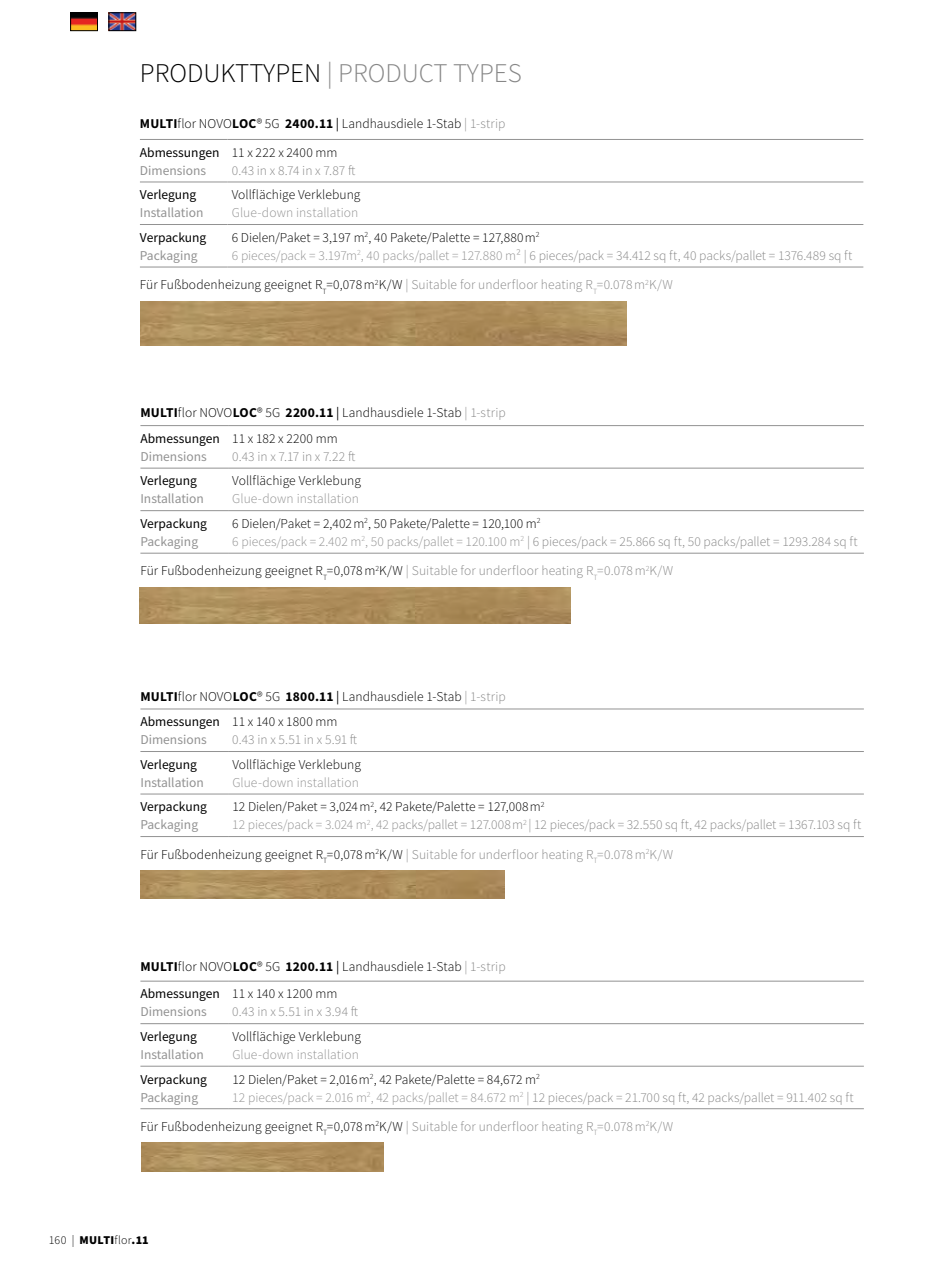
<style>
.page{position:relative;width:949px;height:1263px;background:#fff}
.page>*{position:absolute;margin:0;border:0;box-sizing:border-box;transform-origin:0 0}
.t1{font:300 27px "Source Sans Pro";color:#878787}
.t2{font:300 13.5px/18px "Source Sans Pro";color:#878787}
.t3{font:300 13.5px "Source Sans Pro";letter-spacing:.005em;color:#000}
.t4{font:13.5px "Source Sans Pro";color:#929292}
.t5{font:13.5px "Source Sans Pro";color:#000}
.t6{font:300 13.5px "Source Sans Pro";letter-spacing:.005em;color:#929292}
.t7{font:300 13.5px "Source Sans Pro";letter-spacing:.025em;color:#000}
.t8{font:300 12px "Source Sans Pro";letter-spacing:.02em;color:#000}
.s1{color:#000}
.s2{font-weight:700}
.s3{font-weight:400}
.s4{color:#878787}
.s5{color:#929292}
.s6{font-weight:900}
</style>
<div class="page">
<hr style="left:140px;top:139px;width:87px;height:1px;background:#929292">
<hr style="left:227px;top:139px;width:636px;height:1px;background:#929292">
<hr style="left:140px;top:182px;width:87px;height:1px;background:#929292">
<hr style="left:227px;top:182px;width:636px;height:1px;background:#929292">
<hr style="left:140px;top:224px;width:87px;height:1px;background:#929292">
<hr style="left:227px;top:224px;width:636px;height:1px;background:#929292">
<hr style="left:140px;top:267px;width:87px;height:1px;background:#929292">
<hr style="left:227px;top:267px;width:636px;height:1px;background:#929292">
<hr style="left:140px;top:425px;width:88px;height:1px;background:#929292">
<hr style="left:228px;top:425px;width:635px;height:1px;background:#929292">
<hr style="left:140px;top:468px;width:88px;height:1px;background:#929292">
<hr style="left:228px;top:468px;width:635px;height:1px;background:#929292">
<hr style="left:140px;top:510px;width:88px;height:1px;background:#929292">
<hr style="left:228px;top:510px;width:635px;height:1px;background:#929292">
<hr style="left:140px;top:553px;width:88px;height:1px;background:#929292">
<hr style="left:228px;top:553px;width:635px;height:1px;background:#929292">
<hr style="left:140px;top:709px;width:88px;height:1px;background:#929292">
<hr style="left:140px;top:751px;width:88px;height:1px;background:#929292">
<hr style="left:140px;top:794px;width:88px;height:1px;background:#929292">
<hr style="left:140px;top:836px;width:88px;height:1px;background:#929292">
<hr style="left:228px;top:836px;width:635px;height:1px;background:#929292">
<hr style="left:228px;top:709px;width:635px;height:1px;background:#929292">
<hr style="left:228px;top:751px;width:635px;height:1px;background:#929292">
<hr style="left:228px;top:794px;width:635px;height:1px;background:#929292">
<hr style="left:140px;top:981px;width:88px;height:1px;background:#929292">
<hr style="left:228px;top:981px;width:635px;height:1px;background:#929292">
<hr style="left:140px;top:1023px;width:88px;height:1px;background:#929292">
<hr style="left:228px;top:1023px;width:635px;height:1px;background:#929292">
<hr style="left:140px;top:1066px;width:88px;height:1px;background:#929292">
<hr style="left:228px;top:1066px;width:635px;height:1px;background:#929292">
<hr style="left:140px;top:1108px;width:88px;height:1px;background:#929292">
<hr style="left:228px;top:1108px;width:635px;height:1px;background:#929292">
<img style="left:72px;top:15px;width:24px;height:14px">
<div style="left:70px;top:13px;width:28px;height:18px;border:1px solid #000"></div>
<img style="left:111px;top:15px;width:23px;height:14px">
<div style="left:109px;top:13px;width:27px;height:18px;border:1px solid #000"></div>
<img style="left:140px;top:588px;width:430px;height:35px">
<img style="left:140px;top:301px;width:486px;height:45px">
<img style="left:140px;top:870px;width:364px;height:29px">
<img style="left:141px;top:1143px;width:242px;height:28px">
<h1 class="t1" style="left:140px;top:57px;width:383px"><span class="s1">PRODUKTTYPEN</span> | PRODUCT TYPES</h1>
<p class="t3" style="left:140px;top:116px;width:367px"><span class="s2">MULTI</span>flor NOVO<span class="s2">LOC</span>® 5G <span class="s2">2400.11</span> <span class="s3">|</span> Landhausdiele 1-Stab <span class="s4">| 1-strip</span></p>
<p class="t5" style="left:140px;top:144px;width:81px">Abmessungen</p>
<p class="t4" style="left:140px;top:162px;width:68px">Dimensions</p>
<p class="t5" style="left:140px;top:186px;width:58px">Verlegung</p>
<p class="t4" style="left:140px;top:204px;width:65px">Installation</p>
<p class="t7" style="left:232px;top:144px;width:107px">11 x 222 x 2400 mm</p>
<p class="t2" style="left:232px;top:161px;width:125px">0.43 in x 8.74 in x 7.87 ft</p>
<p class="t3" style="left:232px;top:187px;width:130px">Vollflächige Verklebung</p>
<p class="t6" style="left:232px;top:205px;width:128px">Glue-down installation</p>
<p class="t2" style="left:232px;top:228px;width:622px"><span class="s1">6 Dielen/Paket = 3,197 m</span><sup>2</sup><span class="s1">, 40 Pakete/Palette = 127,880m</span><sup>2<br></sup><span class="s5">6 pieces/pack = 3.197m</span><sup>2</sup><span class="s5">, 40 packs/pallet = 127.880 m²</span> | 6 pieces/pack = 34.412 sq ft, 40 packs/pallet = 1376.489 sq ft</p>
<p class="t2" style="left:140px;top:276px;width:534px"><span class="s1">Für Fußbodenheizung geeignet R</span><sub>T</sub><span class="s1">=0,078m</span><sup>2</sup><span class="s1">K/W</span> | Suitable for underfloor heating R<sub>T</sub>=0.078m<sup>2</sup>K/W</p>
<p class="t5" style="left:140px;top:229px;width:68px">Verpackung</p>
<p class="t4" style="left:140px;top:247px;width:59px">Packaging</p>
<p class="t3" style="left:140px;top:404px;width:367px"><span class="s2">MULTI</span>flor NOVO<span class="s2">LOC</span>® 5G <span class="s2">2200.11</span> <span class="s3">|</span> Landhausdiele 1-Stab <span class="s4">| 1-strip</span></p>
<p class="t5" style="left:140px;top:430px;width:81px">Abmessungen</p>
<p class="t4" style="left:140px;top:448px;width:68px">Dimensions</p>
<p class="t5" style="left:140px;top:472px;width:58px">Verlegung</p>
<p class="t4" style="left:140px;top:490px;width:65px">Installation</p>
<p class="t3" style="left:232px;top:430px;width:107px">11 x 182 x 2200 mm</p>
<p class="t2" style="left:232px;top:447px;width:124px">0.43 in x 7.17 in x 7.22 ft</p>
<p class="t3" style="left:232px;top:473px;width:130px">Vollflächige Verklebung</p>
<p class="t6" style="left:232px;top:491px;width:128px">Glue-down installation</p>
<p class="t2" style="left:232px;top:514px;width:626px"><span class="s1">6 Dielen/Paket = 2,402m</span><sup>2</sup><span class="s1">, 50 Pakete/Palette = 120,100 m</span><sup>2<br></sup><span class="s5">6 pieces/pack = 2.402 m</span><sup>2</sup><span class="s5">, 50 packs/pallet = 120.100 m</span><sup>2</sup> | 6 pieces/pack = 25.866 sq ft, 50 packs/pallet = 1293.284 sq ft</p>
<p class="t2" style="left:140px;top:562px;width:534px"><span class="s1">Für Fußbodenheizung geeignet R</span><sub>T</sub><span class="s1">=0,078m</span><sup>2</sup><span class="s1">K/W</span> | Suitable for underfloor heating R<sub>T</sub>=0.078m<sup>2</sup>K/W</p>
<p class="t5" style="left:140px;top:515px;width:68px">Verpackung</p>
<p class="t4" style="left:140px;top:533px;width:59px">Packaging</p>
<p class="t3" style="left:140px;top:688px;width:367px"><span class="s2">MULTI</span>flor NOVO<span class="s2">LOC</span>® 5G <span class="s2">1800.11</span> <span class="s3">|</span> Landhausdiele 1-Stab <span class="s4">| 1-strip</span></p>
<p class="t5" style="left:140px;top:713px;width:81px">Abmessungen</p>
<p class="t4" style="left:140px;top:731px;width:68px">Dimensions</p>
<p class="t5" style="left:140px;top:756px;width:58px">Verlegung</p>
<p class="t4" style="left:140px;top:774px;width:65px">Installation</p>
<p class="t3" style="left:232px;top:713px;width:107px">11 x 140 x 1800 mm</p>
<p class="t2" style="left:232px;top:731px;width:126px">0.43 in x 5.51 in x 5.91 ft</p>
<p class="t3" style="left:232px;top:756px;width:130px">Vollflächige Verklebung</p>
<p class="t6" style="left:232px;top:774px;width:128px">Glue-down installation</p>
<p class="t2" style="left:232px;top:798px;width:630px"><span class="s1">12 Dielen/Paket = 3,024m</span><sup>2</sup><span class="s1">, 42 Pakete/Palette = 127,008m</span><sup>2<br></sup><span class="s5">12 pieces/pack = 3.024 m</span><sup>2</sup><span class="s5">, 42 p</span>acks/pallet = 127.008m<sup>2</sup> | 12 pieces/pack = 32.550 sq ft, 42 packs/pallet = 1367.103 sq ft</p>
<p class="t2" style="left:140px;top:845px;width:534px"><span class="s1">Für Fußbodenheizung geeignet R</span><sub>T</sub><span class="s1">=0,078m</span><sup>2</sup><span class="s1">K/W</span> | Suitable for underfloor heating R<sub>T</sub>=0.078m<sup>2</sup>K/W</p>
<p class="t5" style="left:140px;top:798px;width:68px">Verpackung</p>
<p class="t4" style="left:140px;top:816px;width:59px">Packaging</p>
<p class="t3" style="left:140px;top:958px;width:366px"><span class="s2">MULTI</span>flor NOVO<span class="s2">LOC</span>® 5G <span class="s2">1200.11</span> <span class="s3">|</span> Landhausdiele 1-Stab <span class="s4">| 1-strip</span></p>
<p class="t5" style="left:140px;top:985px;width:81px">Abmessungen</p>
<p class="t4" style="left:140px;top:1003px;width:68px">Dimensions</p>
<p class="t5" style="left:140px;top:1028px;width:58px">Verlegung</p>
<p class="t4" style="left:140px;top:1046px;width:65px">Installation</p>
<p class="t3" style="left:232px;top:986px;width:107px">11 x 140 x 1200 mm</p>
<p class="t2" style="left:232px;top:1003px;width:127px">0.43 in x 5.51 in x 3.94 ft</p>
<p class="t3" style="left:232px;top:1028px;width:130px">Vollflächige Verklebung</p>
<p class="t6" style="left:232px;top:1046px;width:128px">Glue-down installation</p>
<p class="t2" style="left:232px;top:1070px;width:622px"><span class="s1">12 Dielen/Paket = 2,016m</span><sup>2</sup><span class="s1">, 42 Pakete/Palette = 84,672 m</span><sup>2<br></sup><span class="s5">12 pieces/pack = 2.016 m</span><sup>2</sup><span class="s5">, 42 packs/pallet = 84.672 m</span><sup>2</sup> | 12 pieces/pack = 21.700 sq ft, 42 packs/pallet = 911.402 sq ft</p>
<p class="t2" style="left:140px;top:1117px;width:534px"><span class="s1">Für Fußbodenheizung geeignet R</span><sub>T</sub><span class="s1">=0,078m</span><sup>2</sup><span class="s1">K/W</span> | Suitable for underfloor heating R<sub>T</sub>=0.078m<sup>2</sup>K/W</p>
<p class="t5" style="left:140px;top:1070px;width:68px">Verpackung</p>
<p class="t4" style="left:140px;top:1088px;width:59px">Packaging</p>
<p class="t8" style="left:49px;top:1232px;width:101px">160 | <span class="s6">MULTI</span>flor<span class="s6">.11</span></p>
</div>
